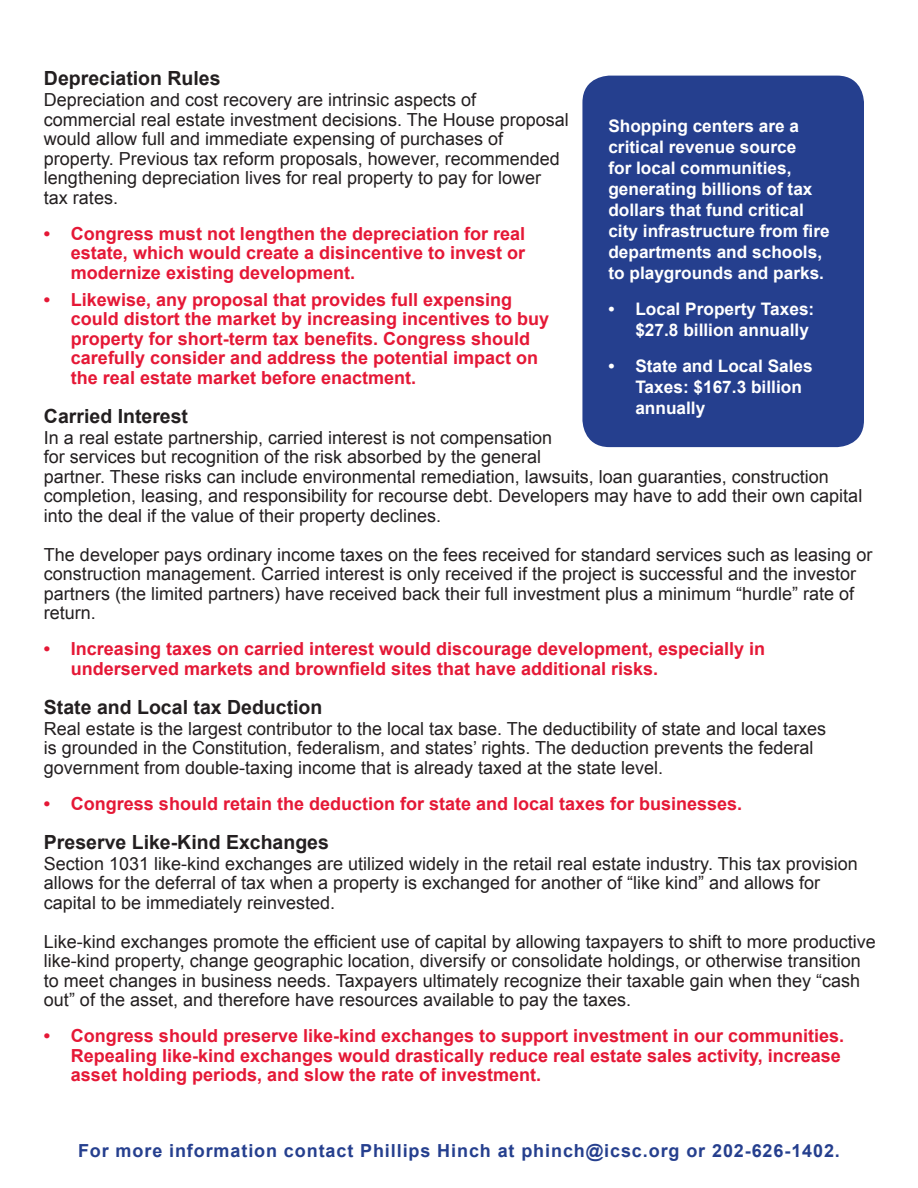
<style>
.page{position:relative;width:918px;height:1188px;background:#fff}
.page>*{position:absolute;margin:0;border:0;box-sizing:border-box;transform-origin:0 0}
.t1{font:700 19.5px "Arial";color:#231f20}
.t2{font:18px/19.5px "Arial";color:#231f20}
.t3{font:700 18px/19.5px "Arial";color:#e51836}
.t4{font:700 18px "Arial";letter-spacing:.05em;color:#253f8e}
.t5{font:700 17.25px/21px "Arial";color:#fff}
</style>
<div class="page">
<div style="left:582px;top:76px;width:282px;height:371px;background:#253f8e;border-radius:27px"></div>
<p class="t1" style="left:44px;top:65px;width:178px">Depreciation Rules</p>
<p class="t2" style="left:44px;top:90px;width:526px">Depreciation and cost recovery are intrinsic aspects of commercial real estate investment decisions. The House proposal would allow full and immediate expensing of purchases of property. Previous tax reform proposals, however, recommended lengthening depreciation lives for real property to pay for lower tax rates.</p>
<p class="t3" style="left:71px;top:224px;width:456px;text-align:justify;text-indent:-27px">• Congress must not lengthen the depreciation for real estate, which would create a disincentive to invest or modernize existing development.</p>
<p class="t3" style="left:71px;top:290px;width:480px;text-indent:-27px">• Likewise, any proposal that provides full expensing could distort the market by increasing incentives to buy property for short-term tax benefits. Congress should carefully consider and address the potential impact on the real estate market before enactment.</p>
<p class="t1" style="left:44px;top:403px;width:146px">Carried Interest</p>
<p class="t2" style="left:44px;top:428px;width:820px">In a real estate partnership, carried interest is not compensation<br>for services but recognition of the risk absorbed by the general<br>partner. These risks can include environmental remediation, lawsuits, loan guaranties, construction completion, leasing, and responsibility for recourse debt. Developers may have to add their own capital into the deal if the value of their property declines.</p>
<p class="t2" style="left:44px;top:545px;width:830px">The developer pays ordinary income taxes on the fees received for standard services such as leasing or construction management. Carried interest is only received if the project is successful and the investor partners (the limited partners) have received back their full investment plus a minimum “hurdle” rate of return.</p>
<p class="t3" style="left:71px;top:640px;width:696px;text-indent:-27px">• Increasing taxes on carried interest would discourage development, especially in underserved markets and brownfield sites that have additional risks.</p>
<p class="t1" style="left:44px;top:694px;width:280px">State and Local tax Deduction</p>
<p class="t2" style="left:44px;top:719px;width:784px">Real estate is the largest contributor to the local tax base. The deductibility of state and local taxes is grounded in the Constitution, federalism, and states’ rights. The deduction prevents the federal government from double-taxing income that is already taxed at the state level.</p>
<p class="t3" style="left:44px;top:794px;width:700px">• Congress should retain the deduction for state and local taxes for businesses.</p>
<p class="t1" style="left:44px;top:829px;width:287px">Preserve Like-Kind Exchanges</p>
<p class="t2" style="left:44px;top:854px;width:815px">Section 1031 like-kind exchanges are utilized widely in the retail real estate industry. This tax provision allows for the deferral of tax when a property is exchanged for another of “like kind” and allows for capital to be immediately reinvested.</p>
<p class="t2" style="left:44px;top:932px;width:833px">Like-kind exchanges promote the efficient use of capital by allowing taxpayers to shift to more productive like-kind property, change geographic location, diversify or consolidate holdings, or otherwise transition to meet changes in business needs. Taxpayers ultimately recognize their taxable gain when they “cash out” of the asset, and therefore have resources available to pay the taxes.</p>
<p class="t3" style="left:71px;top:1027px;width:775px;text-indent:-27px">• Congress should preserve like-kind exchanges to support investment in our communities.<br>Repealing like-kind exchanges would drastically reduce real estate sales activity, increase asset holding periods, and slow the rate of investment.</p>
<p class="t5" style="left:608px;top:116px;width:223px">Shopping centers are a critical revenue source<br>for local communities, generating billions of tax dollars that fund critical city infrastructure from fire departments and schools, to playgrounds and parks.</p>
<p class="t5" style="left:635px;top:299px;width:180px;text-indent:-27px">• Local Property Taxes: $27.8 billion annually</p>
<p class="t5" style="left:635px;top:356px;width:179px;text-indent:-27px">• State and Local Sales<br>Taxes: $167.3 billion annually</p>
<p class="t4" style="left:78px;top:1139px;width:763px">For more information contact Phillips Hinch at phinch@icsc.org or 202-626-1402.</p>
</div>
